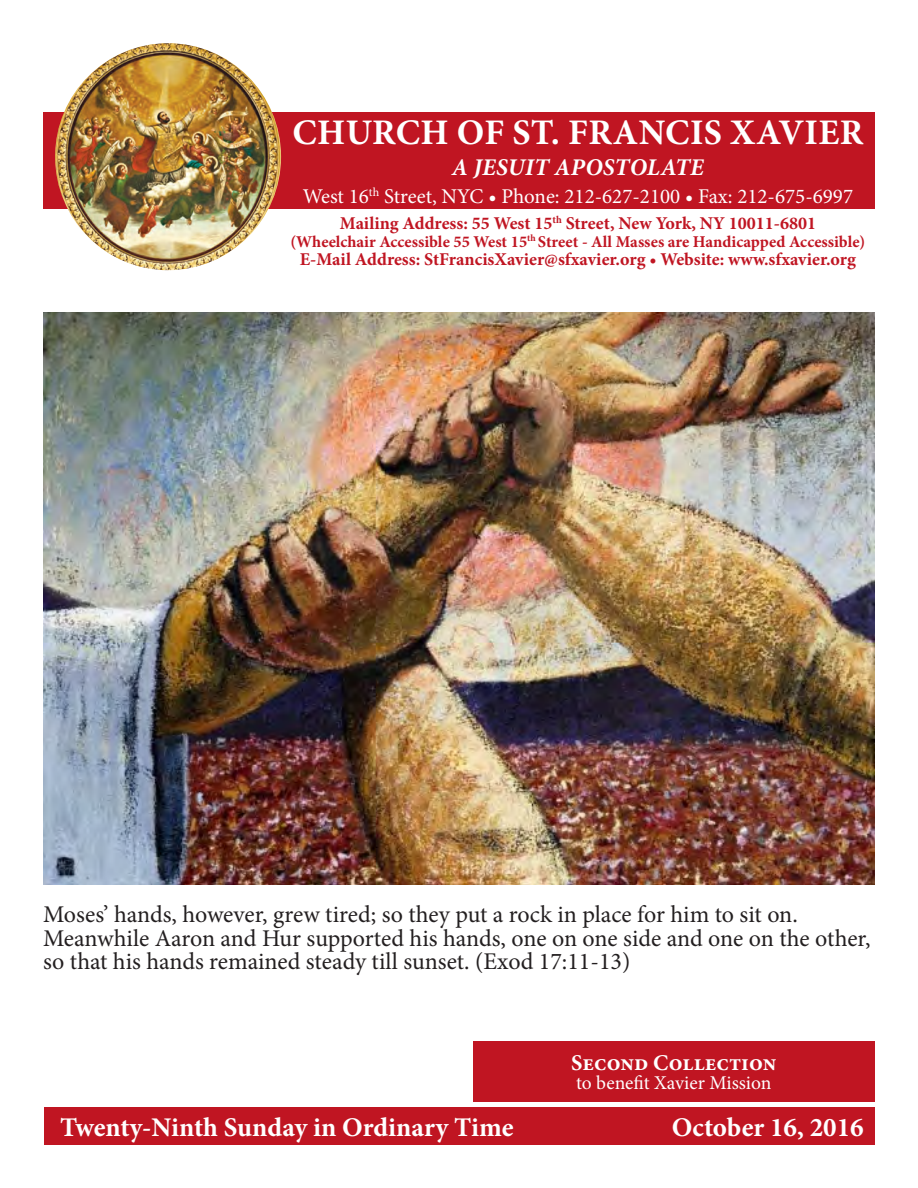
<style>
.page{position:relative;width:918px;height:1188px;background:#fff}
.page>*{position:absolute;margin:0;border:0;box-sizing:border-box;transform-origin:0 0}
.t1{font:700 36px "Minion Pro";letter-spacing:.01em;color:#fff}
.t2{font:700 27px "Minion Pro";color:#fff}
.t3{font:24px/23.7px "Minion Pro";letter-spacing:-.005em;color:#231f20}
.t4{font:italic 700 24px "Minion Pro";letter-spacing:.01em;color:#fff}
.t5{font:700 22.5px "Minion Pro";color:#fff}
.t6{font:21px "Minion Pro";color:#fff}
.t7{font:19.5px "Minion Pro";color:#fff}
.t8{font:700 18px "Minion Pro";color:#c01522}
.t9{font:700 16.5px "Minion Pro";letter-spacing:-.01em;color:#c01522}
</style>
<div class="page">
<div style="left:44px;top:1108px;width:830px;height:37px;background:#c01522"></div>
<div style="left:43px;top:112px;width:832px;height:96px;background:#c01522"></div>
<img style="left:55px;top:43px;width:226px;height:227px">
<div style="left:473px;top:1041px;width:402px;height:61px;background:#c01522"></div>
<img style="left:43px;top:312px;width:831px;height:573px">
<p class="t1" style="left:292px;top:107px;width:572px">CHURCH OF ST. FRANCIS XAVIER</p>
<p class="t4" style="left:452px;top:150px;width:254px">A JESUIT APOSTOLATE</p>
<p class="t6" style="left:303px;top:182px;width:552px">West 16<sup>th</sup> Street, NYC • Phone: 212-627-2100 • Fax: 212-675-6997</p>
<p class="t8" style="left:340px;top:211px;width:478px">Mailing Address: 55 West 15<sup>th</sup> Street, New York, NY 10011-6801</p>
<p class="t9" style="left:290px;top:230px;width:576px">(Wheelchair Accessible 55 West 15<sup>th</sup> Street - All Masses are Handicapped Accessible)</p>
<p class="t8" style="left:300px;top:246px;width:558px">E-Mail Address: StFrancisXavier@sfxavier.org • Website: www.sfxavier.org</p>
<p class="t3" style="left:43px;top:903px;width:829px">Moses’ hands, however, grew tired; so they put a rock in place for him to sit on.<br>Meanwhile Aaron and Hur supported his hands, one on one side and one on the other, so that his hands remained steady till sunset. (Exod 17:11-13)</p>
<p class="t5" style="left:571px;top:1047px;width:207px">Second Collection</p>
<p class="t7" style="left:576px;top:1070px;width:197px">to benefit Xavier Mission</p>
<p class="t2" style="left:60px;top:1108px;width:455px">Twenty-Ninth Sunday in Ordinary Time</p>
<p class="t2" style="left:672px;top:1108px;width:193px">October 16, 2016</p>
</div>
